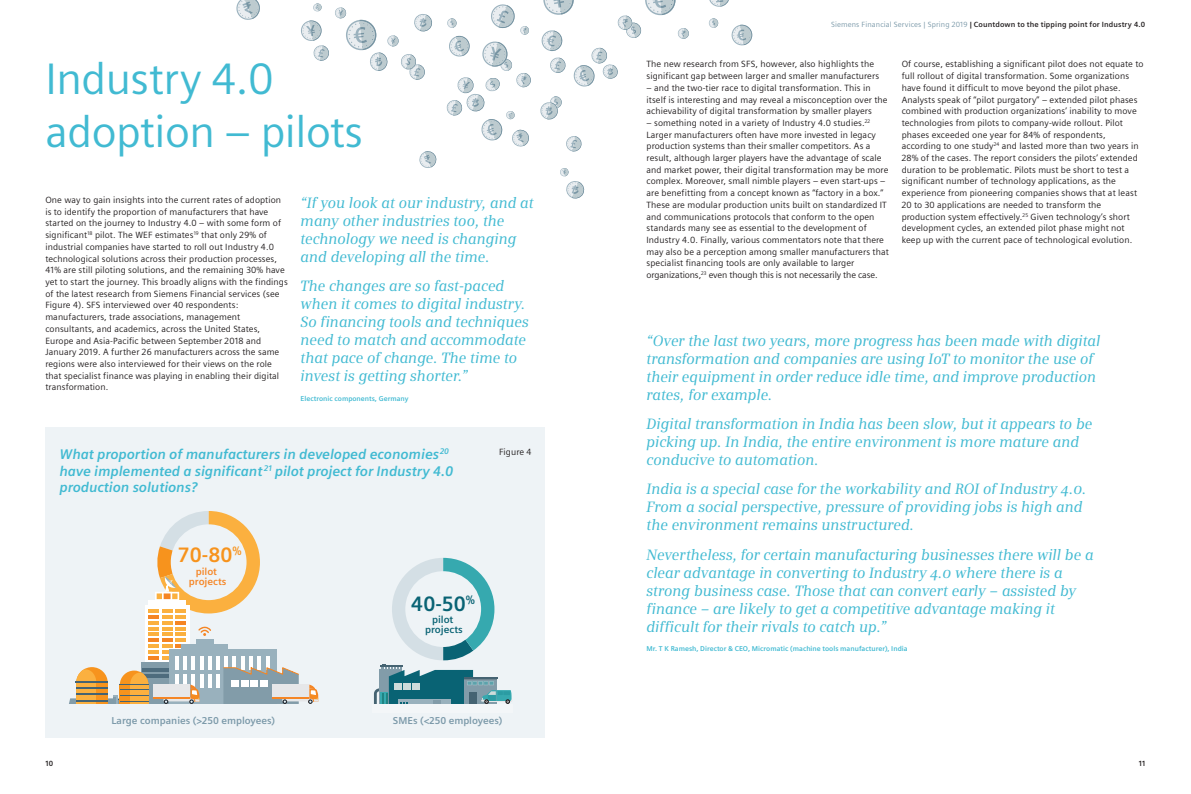
<style>
.page{position:relative;width:1191px;height:794px;background:#fff}
.page>*{position:absolute;margin:0;border:0;box-sizing:border-box;transform-origin:0 0}
._01__Headline__44pt{font:44px/52.8px "Siemens Sans";letter-spacing:-.01em;color:#41bad2}
.t1{font:700 20.9px "Siemens Sans";color:#f7931d}
.t2{font:700 20.9px "Siemens Sans";color:#096374}
._05__Quote__18pt_120{font:italic 15px/18px "Siemens Serif";color:#41bad2}
._02__Subhead_Intro{font:italic 700 14px/16.8px "Siemens Sans";letter-spacing:-.01em;color:#41bad2}
.t3{font:700 10.1px/10.1px "Siemens Sans";color:#f58524;text-align:center}
.t4{font:700 10.1px/10.1px "Siemens Sans";color:#096374;text-align:center}
._02__Subhead_Intro-2{font:700 10px "Siemens Sans";color:#7b99a9}
._04__Body_text__9pt{font:9px/11.7px "Siemens Sans";letter-spacing:.01em;color:#231f20}
.t5{font:700 7.5px "Siemens Sans";letter-spacing:.015em;color:#231f20}
._05__Quote__18pt_120-2{font:700 7px "Siemens Sans";color:#41bad2}
.s1{font-weight:400;color:#7b99a9}
</style>
<div class="page">
<svg style="left:543px;top:0;width:31px;height:15px"></svg>
<svg style="left:709px;top:0;width:20px;height:7px"></svg>
<svg style="left:731px;top:24px;width:22px;height:22px"></svg>
<div style="left:708px;top:18px;width:10px;height:10px;background:#fafbfb;border-radius:50%"></div>
<svg style="left:709px;top:18px;width:9px;height:10px"></svg>
<svg style="left:566px;top:136px;width:16px;height:16px"></svg>
<svg style="left:541px;top:30px;width:25px;height:43px"></svg>
<svg style="left:560px;top:168px;width:25px;height:31px"></svg>
<svg style="left:573px;top:47px;width:45px;height:40px"></svg>
<svg style="left:302px;top:3px;width:130px;height:77px"></svg>
<svg style="left:540px;top:96px;width:22px;height:24px"></svg>
<svg style="left:419px;top:151px;width:18px;height:17px"></svg>
<svg style="left:446px;top:4px;width:85px;height:143px"></svg>
<svg style="left:617px;top:0;width:72px;height:39px"></svg>
<svg style="left:236px;top:0;width:24px;height:20px"></svg>
<div style="left:45px;top:427px;width:499px;height:310px;background:#eef3f6"></div>
<div style="left:145px;top:605px;width:44px;height:102px;background:#fff"></div>
<hr style="left:175px;top:638px;width:11px;height:4px;background:#fbb03f">
<hr style="left:162px;top:638px;width:11px;height:4px;background:#f58524">
<hr style="left:148px;top:638px;width:11px;height:4px;background:#f58524">
<hr style="left:175px;top:644px;width:11px;height:4px;background:#f58524">
<hr style="left:162px;top:644px;width:11px;height:4px;background:#fbb03f">
<hr style="left:148px;top:644px;width:11px;height:4px;background:#fbb03f">
<hr style="left:162px;top:650px;width:11px;height:4px;background:#fbb03f">
<hr style="left:148px;top:650px;width:11px;height:4px;background:#fbb03f">
<svg style="left:148px;top:511px;width:112px;height:125px"></svg>
<div style="left:182px;top:644px;width:46px;height:14px;background:#99b1bd"></div>
<div style="left:196px;top:639px;width:17px;height:5px;background:#99b1bd"></div>
<div style="left:169px;top:649px;width:107px;height:58px;background:#99b1bd"></div>
<hr style="left:200px;top:656px;width:4px;height:13px;background:#fff">
<hr style="left:232px;top:656px;width:4px;height:13px;background:#fff">
<hr style="left:224px;top:656px;width:4px;height:13px;background:#fff">
<hr style="left:216px;top:656px;width:4px;height:13px;background:#fff">
<hr style="left:208px;top:656px;width:4px;height:13px;background:#fff">
<hr style="left:266px;top:656px;width:4px;height:13px;background:#fff">
<hr style="left:257px;top:656px;width:4px;height:13px;background:#fff">
<hr style="left:249px;top:656px;width:4px;height:13px;background:#fff">
<hr style="left:241px;top:656px;width:4px;height:13px;background:#fff">
<hr style="left:200px;top:674px;width:4px;height:14px;background:#fff">
<hr style="left:216px;top:674px;width:4px;height:14px;background:#fff">
<hr style="left:208px;top:674px;width:4px;height:14px;background:#fff">
<svg style="left:69px;top:656px;width:132px;height:48px"></svg>
<hr style="left:282px;top:697px;width:32px;height:4px;background:#e6e7e9">
<svg style="left:223px;top:666px;width:76px;height:38px"></svg>
<div style="left:272px;top:684px;width:37px;height:15px;background:#e6e7e9"></div>
<hr style="left:272px;top:697px;width:37px;height:2px;background:#f58524">
<svg style="left:308px;top:684px;width:10px;height:20px"></svg>
<div style="left:54px;top:704px;width:490px;height:32px;background:#eef3f6"></div>
<svg style="left:374px;top:558px;width:138px;height:146px"></svg>
<div style="left:405px;top:571px;width:76px;height:76px;background:#eef3f6;border-radius:50%"></div>
<div style="left:372px;top:704px;width:141px;height:8px;background:#f3f6f8"></div>
<p class="_01__Headline__44pt" style="left:45px;top:53px;width:319px">Industry 4.0 adoption – pilots</p>
<p class="_04__Body_text__9pt" style="left:45px;top:194px;width:244px">One way to gain insights into the current rates of adoption is to identify the proportion of manufacturers that have started on the journey to Industry 4.0 – with some form of significant<sup>18</sup> pilot. The WEF estimates<sup>19</sup> that only 29% of industrial companies have started to roll out Industry 4.0 technological solutions across their production processes, 41% are still piloting solutions, and the remaining 30% have yet to start the journey. This broadly aligns with the findings of the latest research from Siemens Financial services (see Figure 4). SFS interviewed over 40 respondents: manufacturers, trade associations, management consultants, and academics, across the United States, Europe and Asia-Pacific between September 2018 and January 2019. A further 26 manufacturers across the same regions were also interviewed for their views on the role that specialist finance was playing in enabling their digital transformation.</p>
<p class="_05__Quote__18pt_120" style="left:300px;top:193px;width:235px">“If you look at our industry, and at many other industries too, the technology we need is changing and developing all the time.</p>
<p class="_05__Quote__18pt_120" style="left:300px;top:277px;width:230px">The changes are so fast-paced when it comes to digital industry.<br>So financing tools and techniques need to match and accommodate that pace of change. The time to invest is getting shorter.”</p>
<p class="_05__Quote__18pt_120-2" style="left:300px;top:394px;width:109px">Electronic components, Germany</p>
<p class="_02__Subhead_Intro" style="left:60px;top:445px;width:395px">What proportion of manufacturers in developed economies <sup>20 </sup>have implemented a significant <sup>21</sup> pilot project for Industry 4.0 production solutions?</p>
<p class="_04__Body_text__9pt" style="left:499px;top:446px;width:34px">Figure 4</p>
<p class="t1" style="left:178px;top:543px;width:65px">70-80<sup>%</sup></p>
<p class="t3" style="left:189px;top:566px;width:39px">pilot projects</p>
<p class="t2" style="left:411px;top:592px;width:65px">40-50<sup>%</sup></p>
<p class="t4" style="left:425px;top:615px;width:39px">pilot projects</p>
<p class="_02__Subhead_Intro-2" style="left:112px;top:714px;width:165px">Large companies (&gt;250 employees)</p>
<p class="_02__Subhead_Intro-2" style="left:393px;top:714px;width:111px">SMEs (&lt;250 employees)</p>
<p class="t5" style="left:831px;top:20px;width:315px"><span class="s1">Siemens Financial Services | Spring 2019</span> | Countdown to the tipping point for Industry 4.0</p>
<p class="_04__Body_text__9pt" style="left:646px;top:59px;width:234px">The new research from SFS, however, also highlights the significant gap between larger and smaller manufacturers</p>
<p class="_04__Body_text__9pt" style="left:646px;top:82px;width:243px">– and the two-tier race to digital transformation. This in itself is interesting and may reveal a misconception over the achievability of digital transformation by smaller players</p>
<p class="_04__Body_text__9pt" style="left:646px;top:117px;width:244px">– something noted in a variety of Industry 4.0 studies.<sup>22<br></sup>Larger manufacturers often have more invested in legacy production systems than their smaller competitors. As a result, although larger players have the advantage of scale and market power, their digital transformation may be more complex. Moreover, small nimble players – even start-ups – are benefitting from a concept known as “factory in a box.” These are modular production units built on standardized IT and communications protocols that conform to the open standards many see as essential to the development of Industry 4.0. Finally, various commentators note that there may also be a perception among smaller manufacturers that specialist financing tools are only available to larger organizations,<sup>23</sup> even though this is not necessarily the case.</p>
<p class="_04__Body_text__9pt" style="left:901px;top:59px;width:243px">Of course, establishing a significant pilot does not equate to full rollout of digital transformation. Some organizations have found it difficult to move beyond the pilot phase.<br>Analysts speak of “pilot purgatory” – extended pilot phases combined with production organizations’ inability to move technologies from pilots to company-wide rollout. Pilot phases exceeded one year for 84% of respondents, according to one study<sup>24</sup> and lasted more than two years in 28% of the cases. The report considers the pilots’ extended duration to be problematic. Pilots must be short to test a significant number of technology applications, as the experience from pioneering companies shows that at least 20 to 30 applications are needed to transform the production system effectively.<sup>25</sup> Given technology’s short development cycles, an extended pilot phase might not keep up with the current pace of technological evolution.</p>
<p class="_05__Quote__18pt_120" style="left:646px;top:331px;width:455px">“Over the last two years, more progress has been made with digital transformation and companies are using IoT to monitor the use of their equipment in order reduce idle time, and improve production rates, for example.</p>
<p class="_05__Quote__18pt_120" style="left:646px;top:414px;width:447px">Digital transformation in India has been slow, but it appears to be picking up. In India, the entire environment is more mature and conducive to automation.</p>
<p class="_05__Quote__18pt_120" style="left:646px;top:480px;width:441px">India is a special case for the workability and ROI of Industry 4.0.<br>From a social perspective, pressure of providing jobs is high and the environment remains unstructured.</p>
<p class="_05__Quote__18pt_120" style="left:646px;top:545px;width:448px">Nevertheless, for certain manufacturing businesses there will be a clear advantage in converting to Industry 4.0 where there is a strong business case. Those that can convert early – assisted by finance – are likely to get a competitive advantage making it difficult for their rivals to catch up.”</p>
<p class="_05__Quote__18pt_120-2" style="left:646px;top:645px;width:263px">Mr. T K Ramesh, Director &amp; CEO, Micromatic (machine tools manufacturer), India</p>
<p class="t5" style="left:45px;top:759px;width:9px">10</p>
<p class="t5" style="left:1138px;top:759px;width:8px">11</p>
</div>
